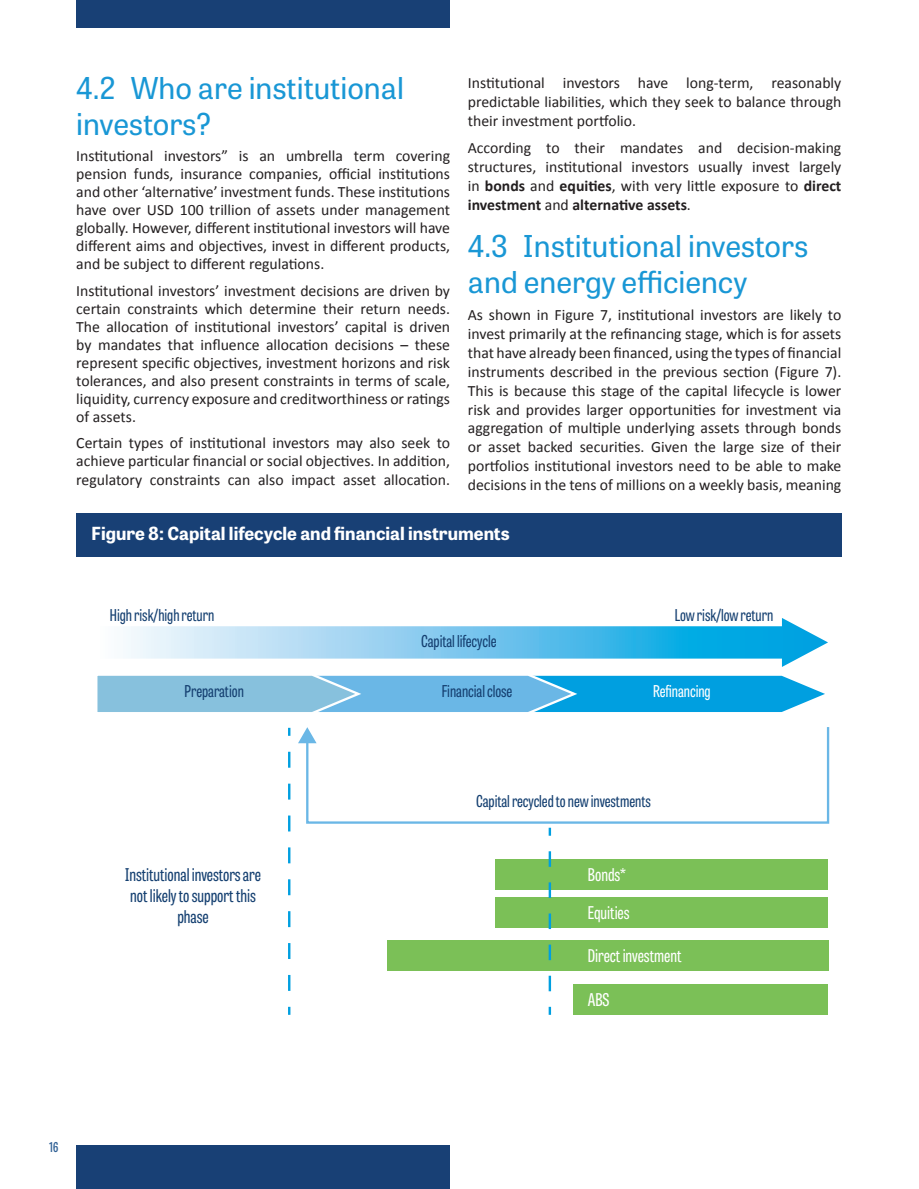
<style>
.page{position:relative;width:919px;height:1189px;background:#fff}
.page>*{position:absolute;margin:0;border:0;box-sizing:border-box;transform-origin:0 0}
.t1{font:30px/36px "Tablet Gothic";color:#1997d5}
.t2{font:700 18px "Tablet Gothic";color:#fff}
.t3{font:17.55px/21px "Tablet Gothic Compressed";color:#154071;text-align:center}
.t4{font:17.55px/38.1px "Tablet Gothic Compressed";color:#fff}
.t5{font:16.35px "Tablet Gothic Compressed";color:#154071}
.t6{font:16.35px "Tablet Gothic Compressed";color:#fff}
.t7{font:15.75px/18.9px "Calibri";color:#231f20;text-align:justify}
.t8{font:600 13.5px "Tablet Gothic Compressed";color:#326296}
.s1{font-weight:700}
</style>
<div class="page">
<div style="left:76px;top:0;width:374px;height:27px;background:#184075"></div>
<div style="left:76px;top:1145px;width:374px;height:44px;background:#184075"></div>
<div style="left:76px;top:513px;width:765px;height:44px;background:#184075"></div>
<svg style="left:288px;top:1007px;width:2px;height:8px"></svg>
<svg style="left:288px;top:751px;width:2px;height:240px"></svg>
<svg style="left:288px;top:728px;width:2px;height:8px"></svg>
<svg style="left:97px;top:618px;width:731px;height:94px"></svg>
<svg style="left:305px;top:727px;width:525px;height:97px"></svg>
<svg style="left:298px;top:727px;width:19px;height:16px"></svg>
<div style="left:495px;top:859px;width:333px;height:30px;background:#7bc057"></div>
<div style="left:495px;top:897px;width:333px;height:31px;background:#7bc057"></div>
<div style="left:573px;top:984px;width:255px;height:31px;background:#7bc057"></div>
<div style="left:387px;top:940px;width:441px;height:30px;background:#7bc057"></div>
<svg style="left:549px;top:1007px;width:2px;height:8px"></svg>
<svg style="left:549px;top:851px;width:2px;height:140px"></svg>
<svg style="left:549px;top:828px;width:2px;height:8px"></svg>
<h1 class="t1" style="left:76px;top:69px;width:329px">4.2 Who are institutional investors?</h1>
<p class="t7" style="left:76px;top:147px;width:375px;line-height:18px">Institutional investors” is an umbrella term covering pension funds, insurance companies, official institutions and other ‘alternative’ investment funds. These institutions have over USD 100 trillion of assets under management globally. However, different institutional investors will have different aims and objectives, invest in different products, and be subject to different regulations.</p>
<p class="t7" style="left:76px;top:282px;width:375px;line-height:18px">Institutional investors’ investment decisions are driven by certain constraints which determine their return needs.<br>The allocation of institutional investors’ capital is driven by mandates that influence allocation decisions – these represent specific objectives, investment horizons and risk tolerances, and also present constraints in terms of scale, liquidity, currency exposure and creditworthiness or ratings of assets.</p>
<p class="t7" style="left:76px;top:434px;width:375px;line-height:18.5px">Certain types of institutional investors may also seek to achieve particular financial or social objectives. In addition, regulatory constraints can also impact asset allocation.</p>
<p class="t2" style="left:91px;top:520px;width:420px">Figure 8: Capital lifecycle and financial instruments</p>
<p class="t7" style="left:468px;top:73px;width:375px">Institutional investors have long-term, reasonably predictable liabilities, which they seek to balance through their investment portfolio.</p>
<p class="t7" style="left:468px;top:139px;width:375px">According to their mandates and decision-making structures, institutional investors usually invest largely in <span class="s1">bonds</span> and <span class="s1">equities</span>, with very little exposure to <span class="s1">direct investment</span> and <span class="s1">alternative assets</span>.</p>
<h1 class="t1" style="left:468px;top:226px;width:342px">4.3 Institutional investors and energy efficiency</h1>
<p class="t7" style="left:468px;top:305px;width:375px">As shown in Figure 7, institutional investors are likely to invest primarily at the refinancing stage, which is for assets that have already been financed, using the types of financial instruments described in the previous section (Figure 7).<br>This is because this stage of the capital lifecycle is lower risk and provides larger opportunities for investment via aggregation of multiple underlying assets through bonds or asset backed securities. Given the large size of their portfolios institutional investors need to be able to make decisions in the tens of millions on a weekly basis, meaning</p>
<p class="t5" style="left:110px;top:604px;width:106px">High risk/high return</p>
<p class="t5" style="left:421px;top:630px;width:77px">Capital lifecycle</p>
<p class="t5" style="left:675px;top:604px;width:100px">Low risk/low return</p>
<p class="t5" style="left:185px;top:680px;width:61px">Preparation</p>
<p class="t5" style="left:442px;top:680px;width:72px">Financial close</p>
<p class="t6" style="left:653px;top:680px;width:59px">Refinancing</p>
<p class="t3" style="left:125px;top:864px;width:137px">Institutional investors are not likely to support this phase</p>
<p class="t5" style="left:476px;top:790px;width:176px">Capital recycled to new investments</p>
<p class="t4" style="left:588px;top:855px;width:43px">Bonds*<br>Equities</p>
<p class="t4" style="left:588px;top:936px;width:95px">Direct investment</p>
<p class="t4" style="left:588px;top:980px;width:23px">ABS</p>
<p class="t8" style="left:49px;top:1138px;width:11px">16</p>
</div>
